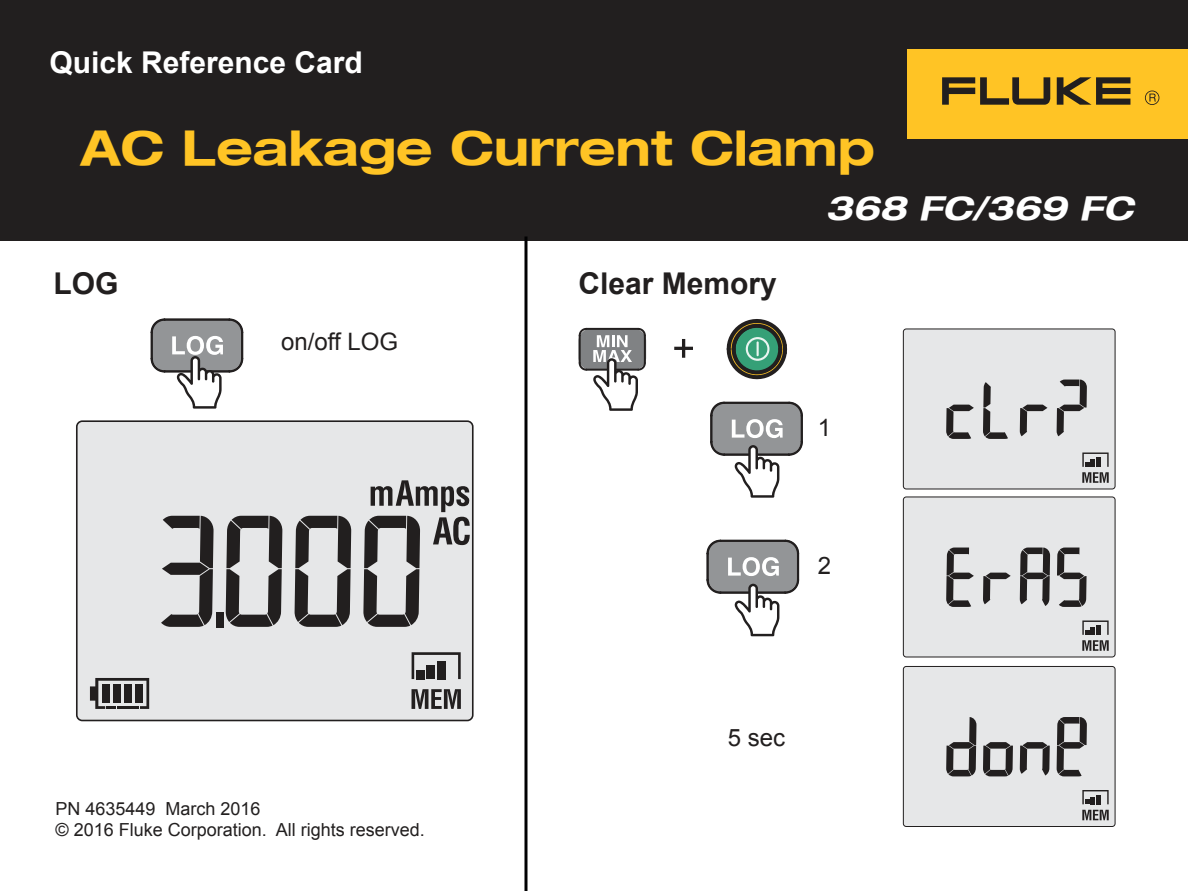
<style>
.page{position:relative;width:1188px;height:891px;background:#fff}
.page>*{position:absolute;margin:0;border:0;box-sizing:border-box;transform-origin:0 0}
.t1{font:48px "Helvetica Neue Bold Ext";color:#ffc425}
.t2{font:33px "Helvetica Neue Bold Ext Obl";color:#fff}
.t3{font:700 30px "Arial";color:#fff}
.t4{font:700 30px "Arial";color:#221f1f}
.t5{font:24px "Arial";color:#221f1f}
.t6{font:18px/21.6px "Arial";color:#221f1f}
.s1{font-style:inherit}
</style>
<div class="page">
<div style="left:77px;top:421px;width:396px;height:300px;background:#e6e7e8;border-radius:6px"></div>
<div style="left:76px;top:420px;width:398px;height:301px;border:2px solid #221f1f;border-radius:6px"></div>
<svg style="left:412px;top:689px;width:49px;height:20px"></svg>
<svg style="left:412px;top:652px;width:49px;height:27px"></svg>
<svg style="left:90px;top:678px;width:59px;height:31px"></svg>
<div style="left:135px;top:684px;width:8px;height:19px;background:#221f1f"></div>
<div style="left:124px;top:684px;width:8px;height:19px;background:#221f1f"></div>
<div style="left:113px;top:684px;width:8px;height:19px;background:#221f1f"></div>
<div style="left:102px;top:684px;width:8px;height:19px;background:#221f1f"></div>
<div style="left:216px;top:612px;width:7px;height:16px;background:#221f1f"></div>
<svg style="left:363px;top:480px;width:107px;height:147px"></svg>
<svg style="left:295px;top:516px;width:56px;height:111px"></svg>
<svg style="left:226px;top:516px;width:56px;height:111px"></svg>
<svg style="left:161px;top:516px;width:53px;height:111px"></svg>
<div style="left:712px;top:403px;width:90px;height:52px;background:#939597;border-radius:15px"></div>
<hr style="left:724px;top:454px;width:65px;height:2px;background:#221f1f">
<hr style="left:724px;top:402px;width:65px;height:2px;background:#221f1f">
<svg style="left:732px;top:401px;width:71px;height:97px"></svg>
<svg style="left:710px;top:401px;width:16px;height:55px"></svg>
<svg style="left:706px;top:539px;width:94px;height:97px"></svg>
<svg style="left:150px;top:318px;width:94px;height:91px"></svg>
<svg style="left:674px;top:339px;width:19px;height:19px"></svg>
<svg style="left:726px;top:319px;width:62px;height:61px"></svg>
<div style="left:903px;top:666px;width:212px;height:160px;background:#e6e7e8;border-radius:3px"></div>
<div style="left:903px;top:666px;width:213px;height:161px;border:1px solid #221f1f;border-radius:3px"></div>
<svg style="left:1082px;top:810px;width:27px;height:10px"></svg>
<svg style="left:1082px;top:790px;width:27px;height:14px"></svg>
<svg style="left:1057px;top:717px;width:30px;height:59px"></svg>
<svg style="left:1020px;top:742px;width:30px;height:34px"></svg>
<svg style="left:983px;top:742px;width:30px;height:34px"></svg>
<svg style="left:946px;top:717px;width:31px;height:59px"></svg>
<div style="left:903px;top:497px;width:212px;height:160px;background:#e6e7e8;border-radius:3px"></div>
<div style="left:903px;top:497px;width:213px;height:160px;border:1px solid #221f1f;border-radius:3px"></div>
<svg style="left:1082px;top:621px;width:27px;height:30px"></svg>
<svg style="left:1057px;top:548px;width:30px;height:59px"></svg>
<svg style="left:1020px;top:548px;width:30px;height:58px"></svg>
<svg style="left:983px;top:573px;width:28px;height:31px"></svg>
<svg style="left:946px;top:548px;width:28px;height:59px"></svg>
<div style="left:903px;top:329px;width:212px;height:160px;background:#e6e7e8;border-radius:3px"></div>
<div style="left:903px;top:329px;width:213px;height:160px;border:1px solid #221f1f;border-radius:3px"></div>
<svg style="left:1082px;top:453px;width:27px;height:30px"></svg>
<svg style="left:1057px;top:380px;width:30px;height:56px"></svg>
<svg style="left:1020px;top:405px;width:27px;height:31px"></svg>
<svg style="left:983px;top:382px;width:25px;height:57px"></svg>
<svg style="left:946px;top:405px;width:28px;height:34px"></svg>
<svg style="left:578px;top:327px;width:69px;height:84px"></svg>
<div style="left:0;top:0;width:1188px;height:241px;background:#221f1f"></div>
<div style="left:908px;top:49px;width:280px;height:90px;background:#ffc425"></div>
<svg style="left:1057px;top:77px;width:73px;height:28px"></svg>
<svg style="left:942px;top:77px;width:108px;height:28px"></svg>
<svg style="left:1145px;top:91px;width:14px;height:14px"></svg>
<hr style="left:524px;top:236px;width:3px;height:655px;background:#010102">
<h3 class="t3" style="left:50px;top:51px;width:315px">Quick Reference Card</h3>
<h1 class="t1" style="left:81px;top:127px;width:796px">AC Leakage Current Clamp</h1>
<h3 class="t4" style="left:53px;top:272px;width:67px">LOG</h3>
<h3 class="t5" style="left:281px;top:333px;width:118px">on/off LOG</h3>
<p class="t6" style="left:56px;top:799px;width:371px">PN <span class="s1">4635449</span> March 2016<br>© 2016 Fluke Corporation. All rights reserved.</p>
<h3 class="t4" style="left:579px;top:272px;width:200px">Clear Memory</h3>
<h2 class="t2" style="left:825px;top:189px;width:309px">368 FC/369 FC</h2>
<h3 class="t5" style="left:818px;top:419px;width:15px">1</h3>
<h3 class="t5" style="left:818px;top:557px;width:15px">2</h3>
<h3 class="t5" style="left:728px;top:728px;width:59px">5 sec</h3>
</div>
